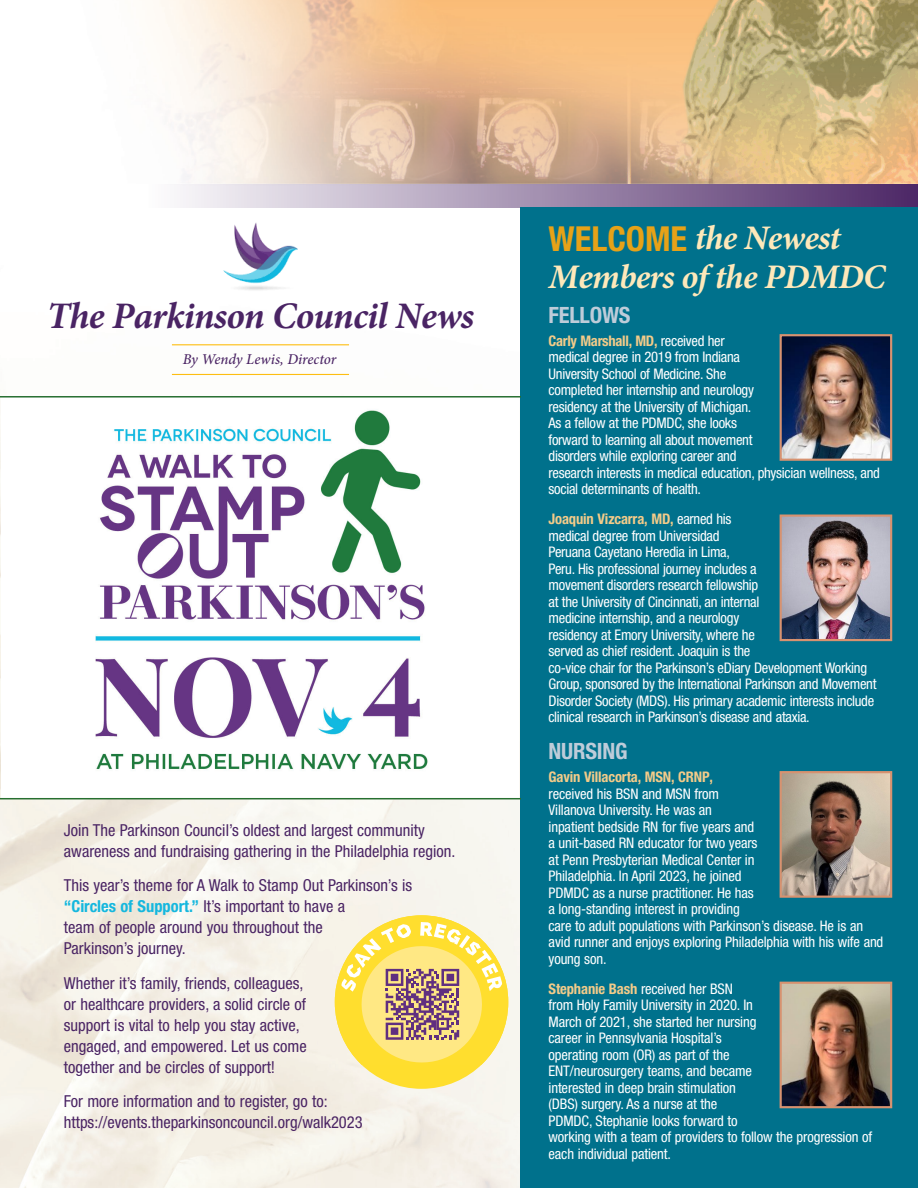
<style>
.page{position:relative;width:918px;height:1188px;background:#fff}
.page>*{position:absolute;margin:0;border:0;box-sizing:border-box;transform-origin:0 0}
.t1{font:italic 700 37.5px "Minion Pro";letter-spacing:-.02em;color:#4a2464}
.t2{font:italic 700 34.5px/39px "Minion Pro";letter-spacing:-.02em;color:#fee8ba}
.sidebar_copy_white{font:700 condensed 22.5px "Helvetica Neue LT Std";letter-spacing:-.01em;color:#beccd9}
.sidebar_copy{font:condensed 16.5px/21px "Helvetica Neue LT Std";color:#4a2464}
.bio{font:italic 500 15px "Minion Pro";letter-spacing:-.005em;color:#4a2464}
.sidebar_copy_white-2{font:condensed 14.7px/16.5px "Helvetica Neue LT Std";letter-spacing:-.02em;color:#fff}
.s1{font-weight:700;color:#15b7de}
.s2{font-family:"Helvetica Neue LT Std";font-style:normal;font-stretch:condensed;color:#e6a218}
.s3{font-weight:700;color:#f3cb89}
</style>
<div class="page">
<img style="left:0;top:0;width:918px;height:1188px">
<div style="left:148px;top:184px;width:770px;height:23px;background:linear-gradient(to right,#fdfdfe,#4d2866)"></div>
<div style="left:521px;top:207px;width:397px;height:981px;background:#00718c"></div>
<img style="left:783px;top:337px;width:106px;height:121px">
<div style="left:780px;top:334px;width:112px;height:127px;border:2px solid #d79270"></div>
<img style="left:783px;top:517px;width:106px;height:121px">
<div style="left:780px;top:514px;width:112px;height:127px;border:2px solid #d79270"></div>
<img style="left:783px;top:774px;width:106px;height:121px">
<div style="left:780px;top:771px;width:112px;height:127px;border:2px solid #d79270"></div>
<img style="left:783px;top:985px;width:106px;height:120px">
<div style="left:780px;top:982px;width:112px;height:126px;border:2px solid #d79270"></div>
<hr style="left:172px;top:374px;width:177px;height:1px;background:#fdbe12">
<hr style="left:172px;top:344px;width:177px;height:1px;background:#fdbe12">
<img style="left:223px;top:220px;width:75px;height:73px">
<div style="left:335px;top:915px;width:173px;height:174px;background:#ffde2d;border-radius:50%"></div>
<svg style="left:335px;top:915px;width:173px;height:150px"></svg>
<div style="left:2px;top:396px;width:517px;height:402px;background:#fff"></div>
<img style="left:95px;top:410px;width:333px;height:360px">
<hr style="left:0;top:798px;width:521px;height:1px;background:#276f30">
<hr style="left:0;top:396px;width:521px;height:2px;background:#276f30">
<p class="t1" style="left:47px;top:289px;width:429px">The Parkinson Council News</p>
<p class="bio" style="left:183px;top:349px;width:155px">By Wendy Lewis, Director</p>
<p class="sidebar_copy" style="left:64px;top:819px;width:393px">Join The Parkinson Council’s oldest and largest community awareness and fundraising gathering in the Philadelphia region.</p>
<p class="sidebar_copy" style="left:64px;top:875px;width:350px">This year’s theme for A Walk to Stamp Out Parkinson’s is <span class="s1">“Circles of Support.”</span> It’s important to have a<br>team of people around you throughout the<br>Parkinson’s journey.</p>
<p class="sidebar_copy" style="left:64px;top:972px;width:244px">Whether it’s family, friends, colleagues, or healthcare providers, a solid circle of support is vital to help you stay active, engaged, and empowered. Let us come together and be circles of support!</p>
<p class="sidebar_copy" style="left:64px;top:1091px;width:300px">For more information and to register, go to: https://events.theparkinsoncouncil.org/walk2023</p>
<p class="t2" style="left:549px;top:218px;width:339px"><span class="s2">WELCOME</span> the Newest<br>Members of the PDMDC</p>
<p class="sidebar_copy_white" style="left:549px;top:301px;width:84px">FELLOWS</p>
<p class="sidebar_copy_white-2" style="left:549px;top:332px;width:333px"><span class="s3">Carly Marshall, MD,</span> received her<br>medical degree in 2019 from Indiana<br>University School of Medicine. She<br>completed her internship and neurology<br>residency at the University of Michigan.<br>As a fellow at the PDMDC, she looks<br>forward to learning all about movement<br>disorders while exploring career and<br>research interests in medical education, physician wellness, and social determinants of health.</p>
<p class="sidebar_copy_white-2" style="left:549px;top:511px;width:329px"><span class="s3">Joaquin Vizcarra, MD,</span> earned his<br>medical degree from Universidad<br>Peruana Cayetano Heredia in Lima,<br>Peru. His professional journey includes a<br>movement disorders research fellowship<br>at the University of Cincinnati, an internal<br>medicine internship, and a neurology<br>residency at Emory University, where he<br>served as chief resident. Joaquin is the<br>co-vice chair for the Parkinson’s eDiary Development Working Group, sponsored by the International Parkinson and Movement Disorder Society (MDS). His primary academic interests include clinical research in Parkinson’s disease and ataxia.</p>
<p class="sidebar_copy_white" style="left:549px;top:738px;width:81px">NURSING</p>
<p class="sidebar_copy_white-2" style="left:549px;top:769px;width:336px"><span class="s3">Gavin Villacorta, MSN, CRNP,<br></span>received his BSN and MSN from<br>Villanova University. He was an<br>inpatient bedside RN for five years and<br>a unit-based RN educator for two years<br>at Penn Presbyterian Medical Center in<br>Philadelphia. In April 2023, he joined<br>PDMDC as a nurse practitioner. He has<br>a long-standing interest in providing<br>care to adult populations with Parkinson’s disease. He is an avid runner and enjoys exploring Philadelphia with his wife and young son.</p>
<p class="sidebar_copy_white-2" style="left:549px;top:980px;width:325px"><span class="s3">Stephanie Bash</span> received her BSN<br>from Holy Family University in 2020. In<br>March of 2021, she started her nursing<br>career in Pennsylvania Hospital’s<br>operating room (OR) as part of the<br>ENT/neurosurgery teams, and became<br>interested in deep brain stimulation<br>(DBS) surgery. As a nurse at the<br>PDMDC, Stephanie looks forward to<br>working with a team of providers to follow the progression of each individual patient.</p>
</div>
